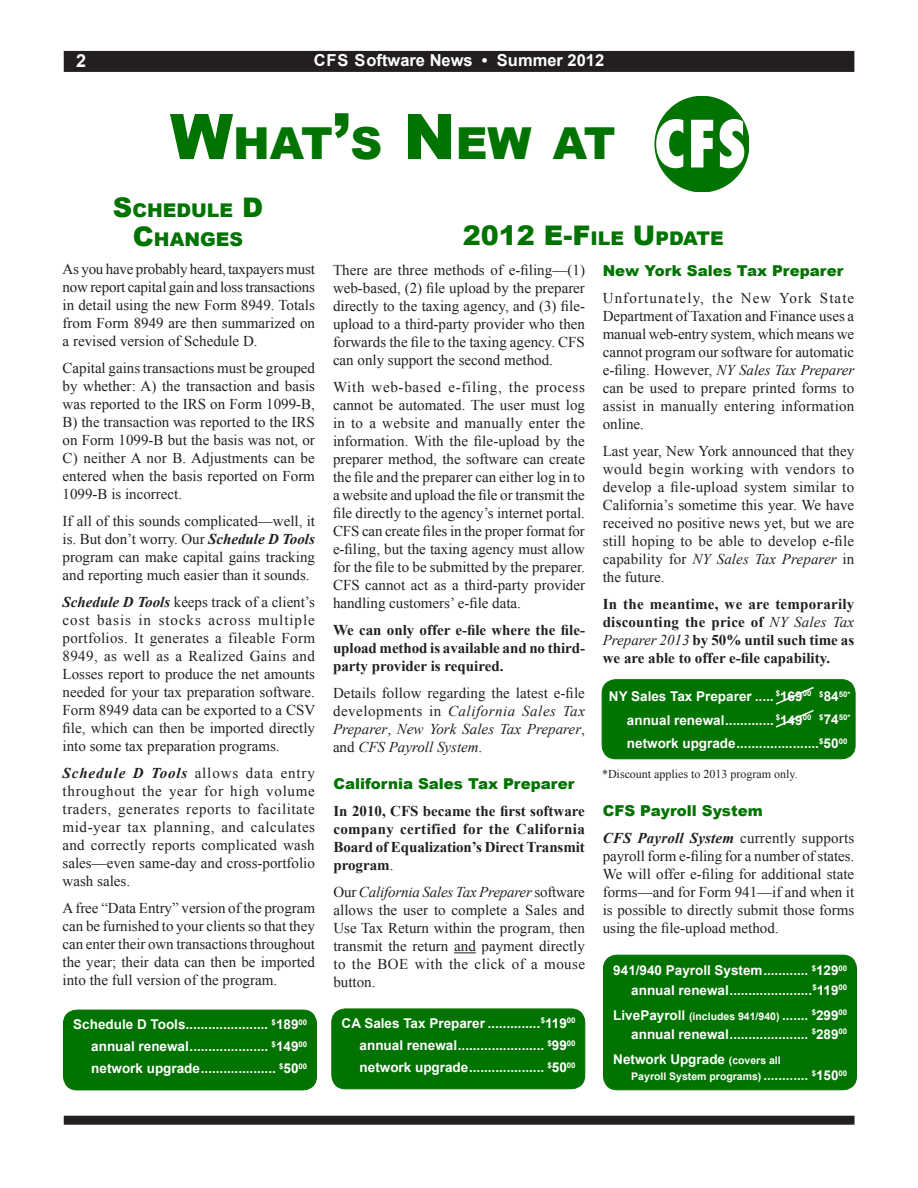
<style>
.page{position:relative;width:918px;height:1188px;background:#fff}
.page>*{position:absolute;margin:0;border:0;box-sizing:border-box;transform-origin:0 0}
.Headline{font:900 44.1px "Arial";letter-spacing:-.035em;color:#007300}
.Headline-2{font:900 27px "Arial";color:#007300}
.Headline-3{font:900 18.9px/28.5px "Arial";color:#007300;text-align:center}
.t1{font:700 18px "Arial";color:#fff}
.Banner{font:700 16.5px "Arial";color:#fff}
.t2{font:15px/18px "Times New Roman";color:#231f20;text-align:justify}
.t3{font:700 15px/18px "Times New Roman";color:#231f20;text-align:justify}
.t4{font:italic 15px/18px "Times New Roman";color:#231f20;text-align:justify}
.Heading{font:900 15px "Arial";color:#007300}
.t5{font:700 13.5px "Arial";color:#fff}
.t6{font:italic 700 13.5px "Arial";color:#fff}
.t7{font:12px "Times New Roman";color:#231f20}
.t8{font:700 10.5px "Arial";color:#fff}
.t9{font:700 7.8px "Arial";color:#fff}
.s1{font-size:63px}
.s2{font-size:27px}
.s3{font-weight:700;font-style:italic}
.s4{font-style:normal}
.s5{font-size:18.9px}
.s6{font-style:italic}
.s7{font-weight:400;font-style:italic}
.s8{font-size:13.5px}
.s9{font-weight:400}
.s10{font-size:10.5px}
</style>
<div class="page">
<div style="left:64px;top:52px;width:790px;height:19px;background:#231f20"></div>
<div style="left:64px;top:51px;width:790px;height:21px;border:2px solid #231f20"></div>
<div style="left:64px;top:1116px;width:791px;height:9px;background:#231f20"></div>
<img style="left:654px;top:96px;width:95px;height:96px">
<div style="left:63px;top:1010px;width:253px;height:80px;background:#007300;border-radius:14px"></div>
<div style="left:63px;top:1010px;width:254px;height:80px;border:1px solid #007300;border-radius:14px"></div>
<div style="left:604px;top:955px;width:253px;height:135px;background:#007300;border-radius:14px"></div>
<div style="left:603px;top:955px;width:254px;height:135px;border:1px solid #007300;border-radius:14px"></div>
<div style="left:332px;top:1009px;width:253px;height:80px;background:#007300;border-radius:14px"></div>
<div style="left:332px;top:1009px;width:253px;height:80px;border:1px solid #007300;border-radius:14px"></div>
<svg style="left:454px;top:953px;width:22px;height:1px"></svg>
<div style="left:602px;top:680px;width:253px;height:79px;background:#007300;border-radius:14px"></div>
<div style="left:602px;top:680px;width:253px;height:79px;border:1px solid #007300;border-radius:14px"></div>
<svg style="left:775px;top:687px;width:39px;height:41px"></svg>
<p class="t1" style="left:76px;top:49px;width:12px">2</p>
<p class="Banner" style="left:314px;top:49px;width:292px">CFS Software News • Summer 2012</p>
<p class="Headline" style="left:170px;top:111px;width:445px"><span class="s1">W</span>hat<span class="s1">’</span>s <span class="s1">N</span> ew at</p>
<p class="Headline-3" style="left:113px;top:196px;width:149px"><span class="s2">S</span>chedule <span class="s2">D<br>C</span>hanges</p>
<p class="t2" style="left:63px;top:260px;width:254px">As you have probably heard, taxpayers must now report capital gain and loss transactions in detail using the new Form 8949. Totals from Form 8949 are then summarized on a revised version of Schedule D.</p>
<p class="t2" style="left:63px;top:359px;width:254px">Capital gains transactions must be grouped by whether: A) the transaction and basis was reported to the IRS on Form 1099-B, B) the transaction was reported to the IRS on Form 1099-B but the basis was not, or C) neither A nor B. Adjustments can be entered when the basis reported on Form 1099-B is incorrect.</p>
<p class="t2" style="left:63px;top:512px;width:254px">If all of this sounds complicated—well, it is. But don’t worry. Our <span class="s3">Schedule D Tools </span>program can make capital gains tracking and reporting much easier than it sounds.</p>
<p class="t2" style="left:63px;top:593px;width:254px"><span class="s3">Schedule D Tools</span> keeps track of a client’s cost basis in stocks across multiple portfolios. It generates a fileable Form 8949, as well as a Realized Gains and Losses report to produce the net amounts needed for your tax preparation software.<br>Form 8949 data can be exported to a CSV file, which can then be imported directly into some tax preparation programs.</p>
<p class="t2" style="left:63px;top:764px;width:254px"><span class="s3">Schedule D Tools</span> allows data entry throughout the year for high volume traders, generates reports to facilitate mid-year tax planning, and calculates and correctly reports complicated wash sales—even same-day and cross-portfolio wash sales.</p>
<p class="t2" style="left:63px;top:899px;width:254px">A free “Data Entry” version of the program can be furnished to your clients so that they can enter their own transactions throughout the year; their data can then be imported into the full version of the program.</p>
<p class="t6" style="left:73px;top:1016px;width:235px"><span class="s4">Schedule D Tools</span>....................... <sup>$</sup><span class="s4">189</span><sup>00</sup></p>
<p class="t5" style="left:91px;top:1038px;width:217px">annual renewal..................... <sup>$</sup>149<sup>00</sup></p>
<p class="t5" style="left:91px;top:1060px;width:217px">network upgrade.................... <sup>$</sup>50<sup>00</sup></p>
<p class="Headline-2" style="left:463px;top:216px;width:262px">2012 E-F<span class="s5">i le</span> U <span class="s5">pdate</span></p>
<p class="Heading" style="left:603px;top:260px;width:242px">New York Sales Tax Preparer</p>
<p class="t2" style="left:603px;top:289px;width:253px">Unfortunately, the New York State Department of Taxation and Finance uses a manual web-entry system, which means we cannot program our software for automatic e-filing. However, <span class="s6">NY Sales Tax Preparer </span>can be used to prepare printed forms to assist in manually entering information online.</p>
<p class="t2" style="left:603px;top:442px;width:253px">Last year, New York announced that they would begin working with vendors to develop a file-upload system similar to California’s sometime this year. We have received no positive news yet, but we are still hoping to be able to develop e-file capability for <span class="s6">NY Sales Tax Preparer</span> in the future.</p>
<p class="t3" style="left:603px;top:595px;width:253px">In the meantime, we are temporarily discounting the price of <span class="s7">NY Sales Tax Preparer 2013</span> by 50% until such time as we are able to offer e-file capability.</p>
<p class="t2" style="left:333px;top:260px;width:254px">There are three methods of e-filing—(1) web-based, (2) file upload by the preparer directly to the taxing agency, and (3) file&shy;upload to a third-party provider who then forwards the file to the taxing agency. CFS can only support the second method.</p>
<p class="t2" style="left:333px;top:377px;width:254px">With web-based e-filing, the process cannot be automated. The user must log in to a website and manually enter the information. With the file-upload by the preparer method, the software can create the file and the preparer can either log in to a website and upload the file or transmit the file directly to the agency’s internet portal.<br>CFS can create files in the proper format for e-filing, but the taxing agency must allow for the file to be submitted by the preparer.<br>CFS cannot act as a third-party provider handling customers’ e-file data.</p>
<p class="t3" style="left:333px;top:620px;width:254px">We can only offer e-file where the file&shy;upload method is available and no third&shy;party provider is required.</p>
<p class="t4" style="left:333px;top:683px;width:254px"><span class="s4">Details follow regarding the latest e-file developments in</span> California Sales Tax Preparer<span class="s4">,</span> New York Sales Tax Preparer<span class="s4">, and</span> CFS Payroll System<span class="s4">.</span></p>
<p class="t5" style="left:609px;top:687px;width:204px">NY Sales Tax Preparer<span class="s6">......</span> <sup>$</sup>169<sup>00</sup></p>
<p class="t5" style="left:627px;top:711px;width:186px">annual renewal............. <sup>$</sup>149<sup>00</sup></p>
<p class="t5" style="left:627px;top:735px;width:222px">network upgrade......................<sup>$</sup>50<sup>00</sup></p>
<p class="t9" style="left:819px;top:689px;width:33px">$<span class="s8">84</span>50*</p>
<p class="t9" style="left:819px;top:712px;width:33px">$<span class="s8">74</span>50*</p>
<p class="Heading" style="left:333px;top:773px;width:243px">California Sales Tax Preparer</p>
<p class="t3" style="left:333px;top:802px;width:253px">In 2010, CFS became the first software company certified for the California Board of Equalization’s Direct Transmit program<span class="s9">.</span></p>
<p class="t2" style="left:333px;top:883px;width:253px">Our <span class="s6">California Sales Tax Preparer</span> software allows the user to complete a Sales and Use Tax Return within the program, then transmit the return and payment directly to the BOE with the click of a mouse button.</p>
<p class="t5" style="left:342px;top:1014px;width:235px">CA Sales Tax Preparer<span class="s6">...............</span><sup>$</sup>119<sup>00</sup></p>
<p class="t5" style="left:360px;top:1036px;width:217px">annual renewal....................... <sup>$</sup>99<sup>00</sup></p>
<p class="t5" style="left:360px;top:1059px;width:217px">network upgrade.................... <sup>$</sup>50<sup>00</sup></p>
<p class="t7" style="left:602px;top:766px;width:197px">*Discount applies to 2013 program only.</p>
<p class="Heading" style="left:603px;top:800px;width:161px">CFS Payroll System</p>
<p class="t2" style="left:603px;top:829px;width:253px"><span class="s3">CFS Payroll System</span> currently supports payroll form e-filing for a number of states.<br>We will offer e-filing for additional state forms—and for Form 941—if and when it is possible to directly submit those forms using the file-upload method.</p>
<p class="t5" style="left:613px;top:962px;width:235px">941/940 Payroll System............ <sup>$</sup>129<sup>00</sup></p>
<p class="t5" style="left:631px;top:981px;width:217px">annual renewal......................<sup>$</sup>119<sup>00</sup></p>
<p class="t5" style="left:613px;top:1006px;width:235px">LivePayroll <span class="s10">(includes 941/940)</span> ....... <sup>$</sup>299<sup>00</sup></p>
<p class="t5" style="left:631px;top:1025px;width:217px">annual renewal..................... <sup>$</sup>289<sup>00</sup></p>
<p class="t5" style="left:613px;top:1050px;width:169px">Network Upgrade <span class="s10">(covers all</span></p>
<p class="t8" style="left:631px;top:1070px;width:217px">Payroll System programs) <span class="s8">............</span> <sup>$</sup><span class="s8">150</span><sup>00</sup></p>
</div>
